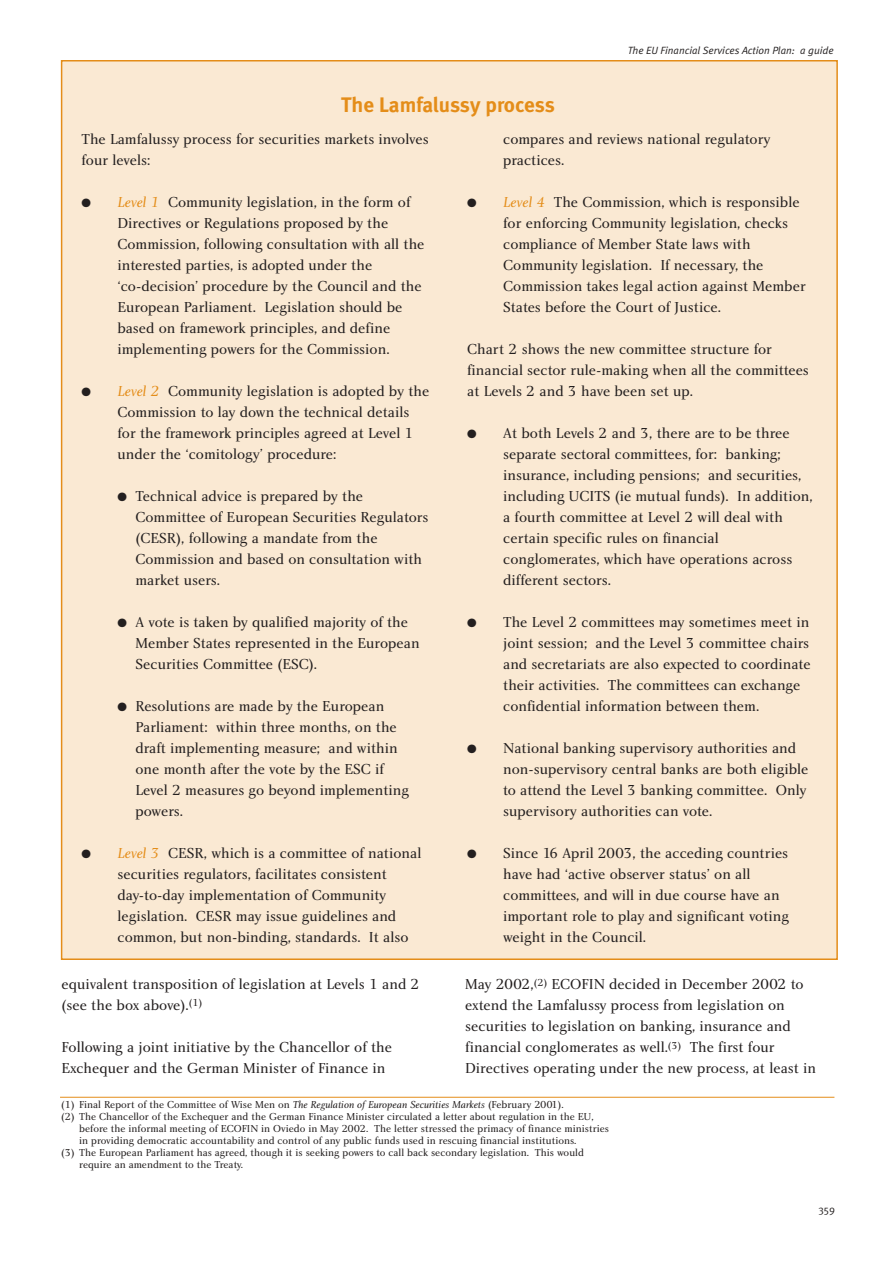
<style>
.page{position:relative;width:893px;height:1263px;background:#fff}
.page>*{position:absolute;margin:0;border:0;box-sizing:border-box;transform-origin:0 0}
.t1{font:700 21px "Meta";color:#e48d19}
.t2{font:15px/21px "Charlotte Book Plain";color:#231f1f}
.t3{font:10.5px "Charlotte Book Plain";color:#231f1f}
.t4{font:italic 10.5px "Meta Normal";color:#231f1f}
.t5{font:10.5px "Meta Normal";color:#231f1f}
.s1{font-family:"Charlotte Book Italic Plain";color:#e48d19}
.s2{font-family:"Charlotte Book Italic Plain"}
</style>
<div class="page">
<div style="left:62px;top:61px;width:775px;height:898px;background:#fae9d3"></div>
<hr style="left:60px;top:1097px;width:774px;height:1px;background:#e48d19">
<p class="t4" style="left:627px;top:47px;width:207px">The EU Financial Services Action Plan: a guide</p>
<h1 class="t1" style="left:341px;top:97px;width:215px">The Lamfalussy process</h1>
<p class="t2" style="left:81px;top:130px;width:349px">The Lamfalussy process for securities markets involves four levels:</p>
<p class="t2" style="left:117px;top:193px;width:308px;text-indent:-36px">● <span class="s1">Level 1</span> Community legislation, in the form of Directives or Regulations proposed by the Commission, following consultation with all the interested parties, is adopted under the ‘co-decision’ procedure by the Council and the European Parliament. Legislation should be based on framework principles, and define implementing powers for the Commission.</p>
<p class="t2" style="left:117px;top:382px;width:313px;text-indent:-36px">● <span class="s1">Level 2</span> Community legislation is adopted by the Commission to lay down the technical details for the framework principles agreed at Level 1 under the ‘comitology’ procedure:</p>
<p class="t2" style="left:135px;top:487px;width:294px;text-indent:-18px">● Technical advice is prepared by the Committee of European Securities Regulators (CESR), following a mandate from the Commission and based on consultation with market users.</p>
<p class="t2" style="left:135px;top:613px;width:286px;text-indent:-18px">● A vote is taken by qualified majority of the<br>Member States represented in the European<br>Securities Committee (ESC).</p>
<p class="t2" style="left:135px;top:697px;width:275px;text-indent:-18px">● Resolutions are made by the European Parliament: within three months, on the draft implementing measure; and within one month after the vote by the ESC if Level 2 measures go beyond implementing powers.</p>
<p class="t2" style="left:117px;top:844px;width:305px;text-indent:-36px">● <span class="s1">Level 3</span> CESR, which is a committee of national securities regulators, facilitates consistent day-to-day implementation of Community legislation. CESR may issue guidelines and common, but non-binding, standards. It also</p>
<p class="t2" style="left:503px;top:130px;width:269px">compares and reviews national regulatory practices.</p>
<p class="t2" style="left:503px;top:193px;width:304px;text-indent:-36px">● <span class="s1">Level 4</span> The Commission, which is responsible for enforcing Community legislation, checks compliance of Member State laws with Community legislation. If necessary, the Commission takes legal action against Member States before the Court of Justice.</p>
<p class="t2" style="left:467px;top:340px;width:343px">Chart 2 shows the new committee structure for financial sector rule-making when all the committees at Levels 2 and 3 have been set up.</p>
<p class="t2" style="left:503px;top:424px;width:311px;text-indent:-36px">● At both Levels 2 and 3, there are to be three separate sectoral committees, for: banking; insurance, including pensions; and securities, including UCITS (ie mutual funds). In addition, a fourth committee at Level 2 will deal with certain specific rules on financial conglomerates, which have operations across different sectors.</p>
<p class="t2" style="left:503px;top:613px;width:309px;text-indent:-36px">● The Level 2 committees may sometimes meet in joint session; and the Level 3 committee chairs and secretariats are also expected to coordinate their activities. The committees can exchange confidential information between them.</p>
<p class="t2" style="left:503px;top:739px;width:307px;text-indent:-36px">● National banking supervisory authorities and non-supervisory central banks are both eligible to attend the Level 3 banking committee. Only supervisory authorities can vote.</p>
<p class="t2" style="left:503px;top:844px;width:287px;text-indent:-36px">● Since 16 April 2003, the acceding countries have had ‘active observer status’ on all committees, and will in due course have an important role to play and significant voting weight in the Council.</p>
<p class="t2" style="left:61px;top:975px;width:360px">equivalent transposition of legislation at Levels 1 and 2 (see the box above).<sup>(1)</sup></p>
<p class="t2" style="left:61px;top:1038px;width:332px">Following a joint initiative by the Chancellor of the<br>Exchequer and the German Minister of Finance in</p>
<p class="t2" style="left:465px;top:975px;width:352px">May 2002,<sup>(2)</sup> ECOFIN decided in December 2002 to extend the Lamfalussy process from legislation on securities to legislation on banking, insurance and financial conglomerates as well.<sup>(3)</sup> The first four Directives operating under the new process, at least in</p>
<p class="t3" style="left:61px;top:1100px;width:504px">(1) Final Report of the Committee of Wise Men on <span class="s2">The Regulation of European Securities Markets</span> (February 2001).</p>
<p class="t3" style="left:61px;top:1112px;width:534px">(2) The Chancellor of the Exchequer and the German Finance Minister circulated a letter about regulation in the EU,</p>
<p class="t3" style="left:79px;top:1124px;width:531px">before the informal meeting of ECOFIN in Oviedo in May 2002. The letter stressed the primacy of finance ministries</p>
<p class="t3" style="left:79px;top:1136px;width:499px">in providing democratic accountability and control of any public funds used in rescuing financial institutions.</p>
<p class="t3" style="left:61px;top:1148px;width:524px">(3) The European Parliament has agreed, though it is seeking powers to call back secondary legislation. This would</p>
<p class="t3" style="left:79px;top:1160px;width:165px">require an amendment to the Treaty.</p>
<p class="t5" style="left:818px;top:1206px;width:18px">359</p>
</div>
